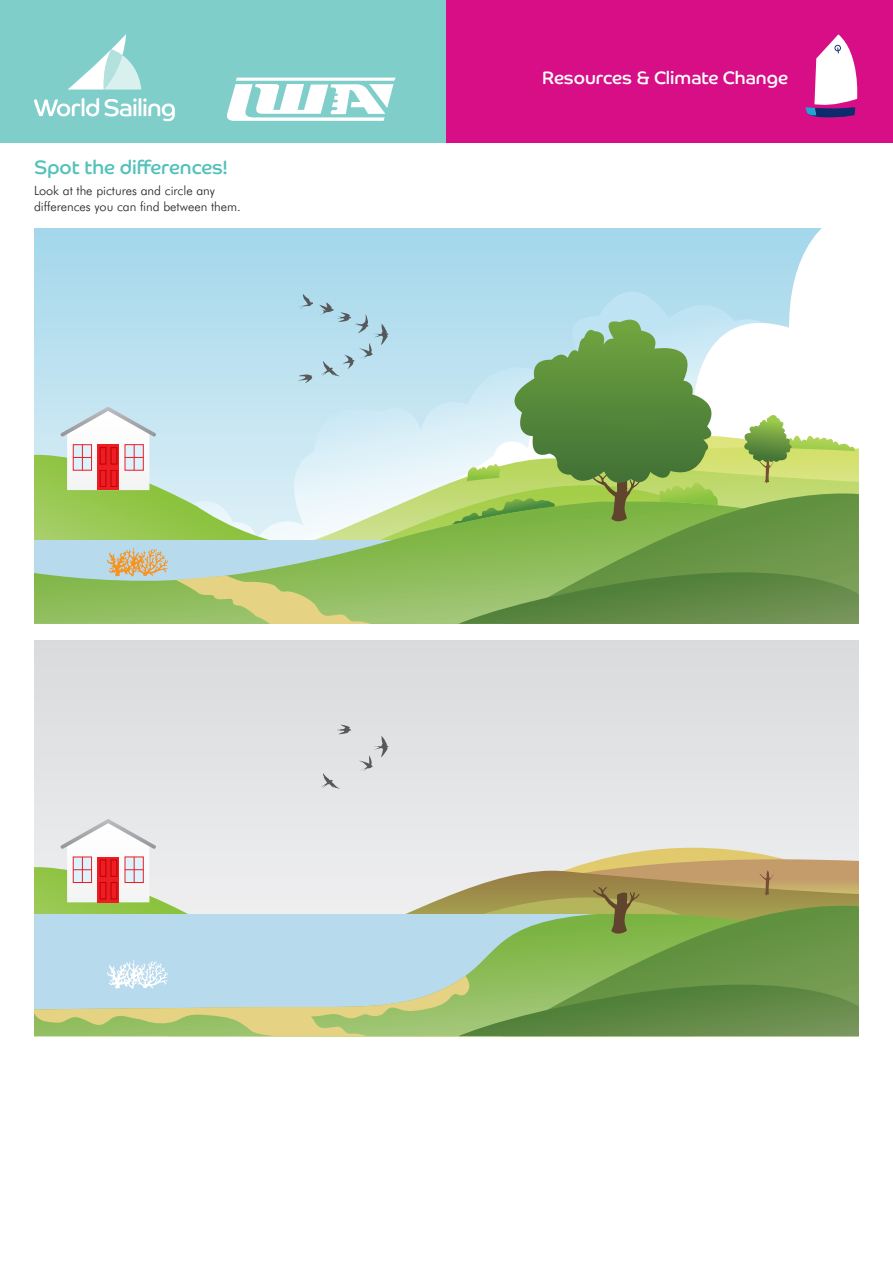
<style>
.page{position:relative;width:893px;height:1263px;background:#fff}
.page>*{position:absolute;margin:0;border:0;box-sizing:border-box;transform-origin:0 0}
.sub_heading{font:19.5px "Co Headline";color:#54c2ba}
.sub_heading-2{font:18px "Co Headline";color:#fff}
.body{font:300 12.75px/16.5px "Futura BT";color:#231f20}
</style>
<div class="page">
<div style="left:0;top:0;width:893px;height:143px;background:#80ceca"></div>
<div style="left:446px;top:0;width:447px;height:143px;background:#d70e86"></div>
<svg style="left:68px;top:34px;width:73px;height:56px"></svg>
<svg style="left:34px;top:98px;width:141px;height:23px"></svg>
<svg style="left:805px;top:34px;width:53px;height:83px"></svg>
<svg style="left:34px;top:229px;width:194px;height:218px;background:#aedbec"></svg>
<svg style="left:65px;top:287px;width:163px;height:160px;background:#bae0ef"></svg>
<svg style="left:228px;top:229px;width:593px;height:206px;background:#bce1f0"></svg>
<svg style="left:165px;top:435px;width:577px;height:12px;background:#d3ebef"></svg>
<svg style="left:34px;top:455px;width:418px;height:46px;background:#d0e8d8"></svg>
<svg style="left:34px;top:501px;width:468px;height:123px;background:#a7cd8d"></svg>
<svg style="left:502px;top:493px;width:357px;height:79px;background:#75a34b"></svg>
<svg style="left:458px;top:572px;width:401px;height:52px;background:#6b944c"></svg>
<svg style="left:452px;top:317px;width:270px;height:208px;background:#90b87e"></svg>
<svg style="left:176px;top:576px;width:218px;height:48px;background:#b1c670"></svg>
<svg style="left:107px;top:548px;width:61px;height:28px;background:#d0bd9a"></svg>
<svg style="left:60px;top:407px;width:96px;height:83px"></svg>
<div style="left:100px;top:447px;width:6px;height:17px;border:1px solid #c6131b"></div>
<div style="left:111px;top:447px;width:6px;height:17px;border:1px solid #c6131b"></div>
<div style="left:100px;top:470px;width:6px;height:17px;border:1px solid #c6131b"></div>
<div style="left:111px;top:470px;width:6px;height:17px;border:1px solid #c6131b"></div>
<svg style="left:299px;top:293px;width:14px;height:16px"></svg>
<svg style="left:298px;top:375px;width:14px;height:8px"></svg>
<svg style="left:319px;top:302px;width:70px;height:74px;background:#b0d4e2"></svg>
<svg style="left:742px;top:415px;width:113px;height:69px"></svg>
<div style="left:34px;top:641px;width:825px;height:395px;background:#e1e2e4"></div>
<svg style="left:603px;top:848px;width:180px;height:11px"></svg>
<svg style="left:575px;top:859px;width:284px;height:12px;background:#cdac73"></svg>
<svg style="left:692px;top:871px;width:167px;height:26px;background:#b89b61"></svg>
<svg style="left:34px;top:867px;width:658px;height:47px"></svg>
<svg style="left:60px;top:819px;width:96px;height:83px"></svg>
<div style="left:100px;top:860px;width:6px;height:16px;border:1px solid #c6131b"></div>
<div style="left:111px;top:860px;width:6px;height:16px;border:1px solid #c6131b"></div>
<div style="left:100px;top:882px;width:6px;height:17px;border:1px solid #c6131b"></div>
<div style="left:111px;top:882px;width:6px;height:17px;border:1px solid #c6131b"></div>
<svg style="left:337px;top:724px;width:14px;height:10px"></svg>
<svg style="left:321px;top:773px;width:18px;height:16px"></svg>
<svg style="left:359px;top:736px;width:30px;height:36px"></svg>
<svg style="left:759px;top:866px;width:15px;height:31px"></svg>
<div style="left:34px;top:914px;width:468px;height:46px;background:#b8daed"></div>
<svg style="left:502px;top:906px;width:357px;height:54px;background:#7ca64f"></svg>
<svg style="left:34px;top:960px;width:825px;height:76px;background:#97b888"></svg>
<svg style="left:593px;top:887px;width:47px;height:50px;background:#869044"></svg>
<svg style="left:227px;top:78px;width:169px;height:43px"></svg>
<p class="sub_heading" style="left:34px;top:155px;width:195px">Spot the differences!</p>
<p class="body" style="left:34px;top:182px;width:208px">Look at the pictures and circle any differences you can find between them.</p>
<p class="sub_heading-2" style="left:542px;top:67px;width:247px">Resources &amp; Climate Change</p>
</div>
